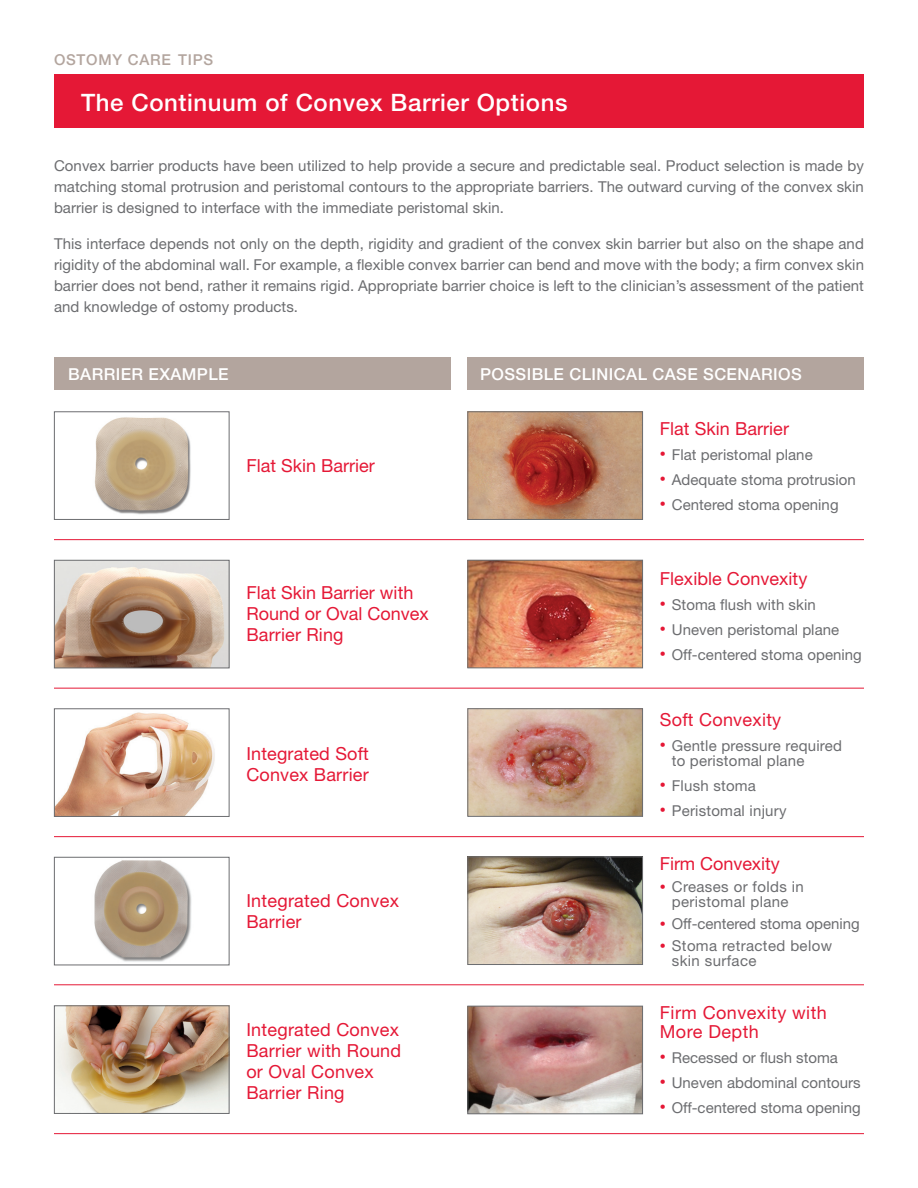
<style>
.page{position:relative;width:918px;height:1188px;background:#fff}
.page>*{position:absolute;margin:0;border:0;box-sizing:border-box;transform-origin:0 0}
.t1{font:500 24px "Helvetica Neue LT Std";letter-spacing:.025em;color:#fff}
.t2{font:18px/21px "Helvetica Neue LT Std";letter-spacing:.01em;color:#e51836}
.t3{font:500 16.5px "Helvetica Neue LT Std";letter-spacing:.025em;color:#fff}
.Body_Copy__11_12{font:15px/21px "Helvetica Neue LT Std";letter-spacing:.005em;color:#6c6d70;text-align:justify}
.Body_Copy__11_12-2{font:15px/15px "Helvetica Neue LT Std";letter-spacing:.025em;color:#6c6d70;text-align:center}
.t4{font:500 15px "Helvetica Neue LT Std";letter-spacing:.05em;color:#b3a59e}
.s1{font-size:12px;color:#e51836}
</style>
<div class="page">
<img style="left:94px;top:417px;width:97px;height:98px">
<img style="left:56px;top:562px;width:172px;height:104px">
<img style="left:56px;top:712px;width:159px;height:103px">
<img style="left:94px;top:860px;width:98px;height:102px">
<img style="left:56px;top:1007px;width:172px;height:105px">
<img style="left:469px;top:413px;width:172px;height:105px">
<img style="left:469px;top:562px;width:172px;height:104px">
<img style="left:469px;top:710px;width:172px;height:105px">
<img style="left:469px;top:1008px;width:172px;height:104px">
<img style="left:469px;top:858px;width:172px;height:105px">
<hr style="left:54px;top:539px;width:810px;height:1px;background:#e51836">
<hr style="left:54px;top:688px;width:810px;height:1px;background:#e51836">
<hr style="left:54px;top:836px;width:810px;height:1px;background:#e51836">
<hr style="left:54px;top:984px;width:810px;height:1px;background:#e51836">
<hr style="left:54px;top:1133px;width:810px;height:1px;background:#e51836">
<div style="left:54px;top:411px;width:176px;height:109px;border:1px solid #6c6d70"></div>
<div style="left:467px;top:411px;width:176px;height:109px;border:1px solid #6c6d70"></div>
<div style="left:467px;top:560px;width:176px;height:108px;border:1px solid #6c6d70"></div>
<div style="left:467px;top:708px;width:176px;height:109px;border:1px solid #6c6d70"></div>
<div style="left:467px;top:1006px;width:176px;height:108px;border:1px solid #6c6d70"></div>
<div style="left:467px;top:856px;width:176px;height:109px;border:1px solid #6c6d70"></div>
<div style="left:54px;top:560px;width:176px;height:108px;border:1px solid #6c6d70"></div>
<div style="left:54px;top:708px;width:176px;height:109px;border:1px solid #6c6d70"></div>
<div style="left:54px;top:857px;width:176px;height:108px;border:1px solid #6c6d70"></div>
<div style="left:54px;top:1005px;width:176px;height:109px;border:1px solid #6c6d70"></div>
<div style="left:54px;top:74px;width:810px;height:54px;background:#e51836"></div>
<div style="left:54px;top:357px;width:397px;height:32px;background:#b3a59e"></div>
<div style="left:467px;top:357px;width:397px;height:32px;background:#b3a59e"></div>
<p class="t4" style="left:54px;top:50px;width:161px">OSTOMY CARE TIPS</p>
<p class="t1" style="left:81px;top:88px;width:488px">The Continuum of Convex Barrier Options</p>
<p class="Body_Copy__11_12" style="left:54px;top:155px;width:811px">Convex barrier products have been utilized to help provide a secure and predictable seal. Product selection is made by matching stomal protrusion and peristomal contours to the appropriate barriers. The outward curving of the convex skin barrier is designed to interface with the immediate peristomal skin.</p>
<p class="Body_Copy__11_12" style="left:54px;top:233px;width:812px">This interface depends not only on the depth, rigidity and gradient of the convex skin barrier but also on the shape and rigidity of the abdominal wall. For example, a flexible convex barrier can bend and move with the body; a firm convex skin barrier does not bend, rather it remains rigid. Appropriate barrier choice is left to the clinician’s assessment of the patient and knowledge of ostomy products.</p>
<p class="t3" style="left:68px;top:364px;width:162px">BARRIER EXAMPLE</p>
<p class="t3" style="left:480px;top:364px;width:323px">POSSIBLE CLINICAL CASE SCENARIOS</p>
<p class="t2" style="left:246px;top:455px;width:130px">Flat Skin Barrier</p>
<p class="t2" style="left:246px;top:582px;width:184px">Flat Skin Barrier with<br>Round or Oval Convex<br>Barrier Ring</p>
<p class="t2" style="left:246px;top:743px;width:124px">Integrated Soft<br>Convex Barrier</p>
<p class="t2" style="left:246px;top:890px;width:154px">Integrated Convex<br>Barrier</p>
<p class="t2" style="left:246px;top:1019px;width:156px">Integrated Convex<br>Barrier with Round or Oval Convex<br>Barrier Ring</p>
<p class="t2" style="left:660px;top:418px;width:131px">Flat Skin Barrier</p>
<p class="Body_Copy__11_12" style="left:660px;top:444px;width:154px"><span class="s1">•</span> Flat peristomal plane</p>
<p class="Body_Copy__11_12" style="left:660px;top:469px;width:197px"><span class="s1">•</span> Adequate stoma protrusion</p>
<p class="Body_Copy__11_12" style="left:660px;top:494px;width:180px"><span class="s1">•</span> Centered stoma opening</p>
<p class="t2" style="left:660px;top:568px;width:149px">Flexible Convexity</p>
<p class="Body_Copy__11_12" style="left:660px;top:594px;width:157px"><span class="s1">•</span> Stoma flush with skin</p>
<p class="Body_Copy__11_12" style="left:660px;top:619px;width:181px"><span class="s1">•</span> Uneven peristomal plane</p>
<p class="Body_Copy__11_12" style="left:660px;top:644px;width:204px"><span class="s1">•</span> Off-centered stoma opening</p>
<p class="t2" style="left:660px;top:709px;width:123px">Soft Convexity</p>
<p class="Body_Copy__11_12" style="left:672px;top:738px;width:172px;line-height:15px;text-indent:-12px"><span class="s1">•</span> Gentle pressure required to peristomal plane</p>
<p class="Body_Copy__11_12" style="left:660px;top:775px;width:98px"><span class="s1">•</span> Flush stoma</p>
<p class="Body_Copy__11_12" style="left:660px;top:800px;width:128px"><span class="s1">•</span> Peristomal injury</p>
<p class="t2" style="left:660px;top:853px;width:121px">Firm Convexity</p>
<p class="Body_Copy__11_12-2" style="left:660px;top:879px;width:146px"><span class="s1">•</span> Creases or folds in peristomal plane</p>
<p class="Body_Copy__11_12" style="left:660px;top:913px;width:201px"><span class="s1">•</span> Off-centered stoma opening</p>
<p class="Body_Copy__11_12-2" style="left:672px;top:938px;width:162px;text-align:left;text-indent:-12px"><span class="s1">•</span> Stoma retracted below skin surface</p>
<p class="t2" style="left:660px;top:1001px;width:169px">Firm Convexity with</p>
<p class="t2" style="left:660px;top:1020px;width:101px">More Depth</p>
<p class="Body_Copy__11_12" style="left:660px;top:1047px;width:180px"><span class="s1">•</span> Recessed or flush stoma</p>
<p class="Body_Copy__11_12" style="left:660px;top:1072px;width:202px"><span class="s1">•</span> Uneven abdominal contours</p>
<p class="Body_Copy__11_12" style="left:660px;top:1097px;width:202px"><span class="s1">•</span> Off-centered stoma opening</p>
</div>
